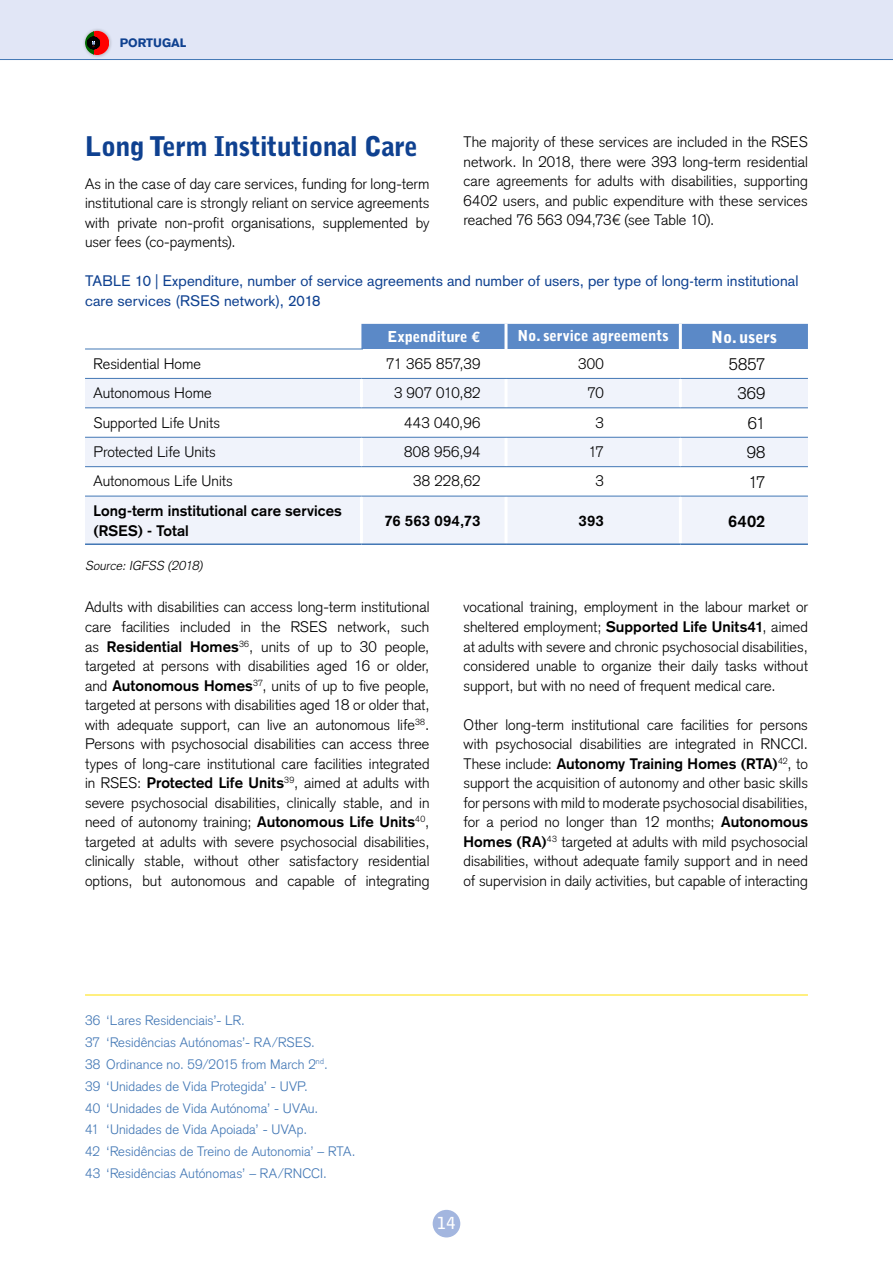
<style>
.page{position:relative;width:893px;height:1263px;background:#fff}
.page>*{position:absolute;margin:0;border:0;box-sizing:border-box;transform-origin:0 0}
.t1{font:900 27px "Bell Gothic";letter-spacing:-.02em;color:#0f4190}
.table_text{font:300 16.5px "Basic Commercial LT";letter-spacing:.01em;color:#000}
.table_title{font:900 16.5px "Bell Gothic";letter-spacing:-.01em;color:#fff}
.table_text-2{font:700 16.5px "Basic Commercial LT";color:#000}
.t2{font:700 16.5px "Bell Gothic";color:#fff}
.body_txt{font:300 15px/19.5px "Basic Commercial LT";letter-spacing:.005em;color:#000;text-align:justify}
.table_text-3{font:300 15px "Basic Commercial LT";letter-spacing:.005em;color:#000}
.t3{font:15px/19.5px "Basic Commercial LT";letter-spacing:.005em;color:#0f4190}
.table_text-4{font:700 15px/19.5px "Basic Commercial LT";letter-spacing:.005em;color:#000}
.table_title-2{font:900 15px "Bell Gothic";letter-spacing:-.01em;color:#fff}
.footnotes{font:300 13.5px "Basic Commercial LT";letter-spacing:.01em;color:#4277b5}
.Figure_source{font:italic 300 12.75px "Basic Commercial LT";color:#000}
.t4{font:900 12px "Basic Commercial LT Com";color:#0f4190}
.s1{font-family:"Basic Commercial LT";font-weight:700}
.s2{font-weight:700}
</style>
<div class="page">
<div style="left:0;top:0;width:893px;height:60px;background:#e1e6f6"></div>
<div style="left:433px;top:1210px;width:27px;height:27px;background:#a3b6df;border-radius:50%"></div>
<div style="left:81px;top:27px;width:32px;height:32px;background:#000;opacity:.25"></div>
<svg style="left:94px;top:31px;width:15px;height:24px"></svg>
<svg style="left:85px;top:31px;width:9px;height:24px"></svg>
<svg style="left:87px;top:37px;width:13px;height:13px"></svg>
<hr style="left:0;top:59px;width:893px;height:1px;background:#4277b5">
<hr style="left:85px;top:994px;width:723px;height:1px;background:#ffe000">
<div style="left:361px;top:324px;width:447px;height:25px;background:#5b89c7"></div>
<svg style="left:85px;top:379px;width:723px;height:164px;fill:#f0f3fb"></svg>
<hr style="left:504px;top:324px;width:3px;height:25px;background:#fff">
<hr style="left:679px;top:324px;width:3px;height:25px;background:#fff">
<hr style="left:360px;top:379px;width:3px;height:29px;background:#fff">
<hr style="left:504px;top:379px;width:3px;height:29px;background:#fff">
<hr style="left:679px;top:379px;width:3px;height:29px;background:#fff">
<hr style="left:360px;top:408px;width:3px;height:29px;background:#fff">
<hr style="left:504px;top:408px;width:3px;height:29px;background:#fff">
<hr style="left:679px;top:408px;width:3px;height:29px;background:#fff">
<hr style="left:360px;top:437px;width:3px;height:29px;background:#fff">
<hr style="left:504px;top:437px;width:3px;height:29px;background:#fff">
<hr style="left:679px;top:437px;width:3px;height:29px;background:#fff">
<hr style="left:360px;top:467px;width:3px;height:29px;background:#fff">
<hr style="left:504px;top:467px;width:3px;height:29px;background:#fff">
<hr style="left:679px;top:467px;width:3px;height:29px;background:#fff">
<hr style="left:360px;top:496px;width:3px;height:47px;background:#fff">
<hr style="left:504px;top:496px;width:3px;height:47px;background:#fff">
<hr style="left:679px;top:496px;width:3px;height:47px;background:#fff">
<hr style="left:85px;top:378px;width:276px;height:1px;background:#4277b5">
<hr style="left:361px;top:378px;width:145px;height:1px;background:#4277b5">
<hr style="left:506px;top:378px;width:174px;height:1px;background:#4277b5">
<hr style="left:680px;top:378px;width:128px;height:1px;background:#4277b5">
<hr style="left:85px;top:408px;width:276px;height:1px;background:#4277b5">
<hr style="left:361px;top:408px;width:145px;height:1px;background:#4277b5">
<hr style="left:506px;top:408px;width:174px;height:1px;background:#4277b5">
<hr style="left:680px;top:408px;width:128px;height:1px;background:#4277b5">
<hr style="left:85px;top:437px;width:276px;height:1px;background:#4277b5">
<hr style="left:361px;top:437px;width:145px;height:1px;background:#4277b5">
<hr style="left:506px;top:437px;width:174px;height:1px;background:#4277b5">
<hr style="left:680px;top:437px;width:128px;height:1px;background:#4277b5">
<hr style="left:85px;top:466px;width:276px;height:1px;background:#4277b5">
<hr style="left:361px;top:466px;width:145px;height:1px;background:#4277b5">
<hr style="left:506px;top:466px;width:174px;height:1px;background:#4277b5">
<hr style="left:680px;top:466px;width:128px;height:1px;background:#4277b5">
<hr style="left:85px;top:496px;width:276px;height:1px;background:#4277b5">
<hr style="left:361px;top:496px;width:145px;height:1px;background:#4277b5">
<hr style="left:506px;top:496px;width:174px;height:1px;background:#4277b5">
<hr style="left:680px;top:496px;width:128px;height:1px;background:#4277b5">
<hr style="left:85px;top:543px;width:276px;height:2px;background:#4277b5">
<hr style="left:361px;top:543px;width:145px;height:2px;background:#4277b5">
<hr style="left:506px;top:543px;width:174px;height:2px;background:#4277b5">
<hr style="left:680px;top:543px;width:128px;height:2px;background:#4277b5">
<hr style="left:85px;top:349px;width:278px;height:1px;background:#4277b5">
<p class="t4" style="left:120px;top:35px;width:68px">PORTUGAL</p>
<h2 class="t1" style="left:85px;top:131px;width:334px">Long Term Institutional Care</h2>
<p class="body_txt" style="left:85px;top:174px;width:346px">As in the case of day care services, funding for long-term institutional care is strongly reliant on service agreements with private non-profit organisations, supplemented by user fees (co-payments).</p>
<p class="body_txt" style="left:463px;top:132px;width:346px">The majority of these services are included in the RSES network. In 2018, there were 393 long-term residential care agreements for adults with disabilities, supporting 6402 users, and public expenditure with these services reached 76 563 094,73€ (see Table 10).</p>
<p class="t3" style="left:85px;top:271px;width:715px">TABLE 10 | Expenditure, number of service agreements and number of users, per type of long-term institutional care services (RSES network), 2018</p>
<p class="table_title-2" style="left:388px;top:328px;width:94px">Expenditure <span class="s1">€</span></p>
<p class="table_title-2" style="left:518px;top:327px;width:153px">No. service agreements</p>
<p class="table_title" style="left:711px;top:327px;width:67px">No. users</p>
<p class="table_text-3" style="left:94px;top:355px;width:109px">Residential Home</p>
<p class="table_text-3" style="left:386px;top:355px;width:96px">71 365 857,39</p>
<p class="table_text-3" style="left:578px;top:355px;width:27px">300</p>
<p class="table_text" style="left:729px;top:355px;width:38px">5857</p>
<p class="table_text-3" style="left:94px;top:384px;width:120px">Autonomous Home</p>
<p class="table_text-3" style="left:394px;top:384px;width:88px">3 907 010,82</p>
<p class="table_text-3" style="left:587px;top:384px;width:18px">70</p>
<p class="table_text" style="left:737px;top:384px;width:30px">369</p>
<p class="table_text-3" style="left:94px;top:414px;width:128px">Supported Life Units</p>
<p class="table_text-3" style="left:404px;top:414px;width:78px">443 040,96</p>
<p class="table_text-3" style="left:595px;top:414px;width:10px">3</p>
<p class="table_text" style="left:748px;top:413px;width:19px">61</p>
<p class="table_text-3" style="left:94px;top:443px;width:124px">Protected Life Units</p>
<p class="table_text-3" style="left:404px;top:443px;width:78px">808 956,94</p>
<p class="table_text-3" style="left:588px;top:443px;width:17px">17</p>
<p class="table_text" style="left:747px;top:443px;width:20px">98</p>
<p class="table_text-3" style="left:94px;top:472px;width:141px">Autonomous Life Units</p>
<p class="table_text-3" style="left:413px;top:472px;width:69px">38 228,62</p>
<p class="table_text-3" style="left:595px;top:472px;width:10px">3</p>
<p class="table_text" style="left:748px;top:472px;width:18px">17</p>
<p class="table_text-4" style="left:94px;top:501px;width:250px">Long-term institutional care services (RSES) - Total</p>
<p class="table_text-4" style="left:384px;top:511px;width:98px">76 563 094,73</p>
<p class="table_text-4" style="left:579px;top:511px;width:27px">393</p>
<p class="table_text-2" style="left:728px;top:511px;width:39px">6402</p>
<p class="Figure_source" style="left:85px;top:558px;width:122px">Source: IGFSS (2018)</p>
<p class="body_txt" style="left:85px;top:598px;width:346px">Adults with disabilities can access long-term institutional care facilities included in the RSES network, such as <span class="s2">Residential Homes</span><sup>36</sup>, units of up to 30 people, targeted at persons with disabilities aged 16 or older, and <span class="s2">Autonomous Homes</span><sup>37</sup>, units of up to five people, targeted at persons with disabilities aged 18 or older that, with adequate support, can live an autonomous life<sup>38</sup>.<br>Persons with psychosocial disabilities can access three types of long-care institutional care facilities integrated in RSES: <span class="s2">Protected Life Units</span><sup>39</sup>, aimed at adults with severe psychosocial disabilities, clinically stable, and in need of autonomy training; <span class="s2">Autonomous Life Units</span><sup>40</sup>, targeted at adults with severe psychosocial disabilities, clinically stable, without other satisfactory residential options, but autonomous and capable of integrating</p>
<p class="body_txt" style="left:463px;top:598px;width:346px">vocational training, employment in the labour market or sheltered employment; <span class="s2">Supported Life Units41</span>, aimed at adults with severe and chronic psychosocial disabilities, considered unable to organize their daily tasks without support, but with no need of frequent medical care.</p>
<p class="body_txt" style="left:463px;top:715px;width:346px">Other long-term institutional care facilities for persons with psychosocial disabilities are integrated in RNCCI.<br>These include: <span class="s2">Autonomy Training Homes (RTA)</span><sup>42</sup>, to support the acquisition of autonomy and other basic skills for persons with mild to moderate psychosocial disabilities, for a period no longer than 12 months; <span class="s2">Autonomous Homes (RA)</span><sup>43</sup> targeted at adults with mild psychosocial disabilities, without adequate family support and in need of supervision in daily activities, but capable of interacting</p>
<p class="footnotes" style="left:85px;top:1013px;width:161px">36 ‘Lares Residenciais’- LR.</p>
<p class="footnotes" style="left:85px;top:1034px;width:231px">37 ‘Residências Autónomas’- RA/RSES.</p>
<p class="footnotes" style="left:85px;top:1056px;width:244px">38 Ordinance no. 59/2015 from March 2<sup>nd</sup>.</p>
<p class="footnotes" style="left:85px;top:1078px;width:224px">39 ‘Unidades de Vida Protegida’ - UVP.</p>
<p class="footnotes" style="left:85px;top:1100px;width:235px">40 ‘Unidades de Vida Autónoma’ - UVAu.</p>
<p class="footnotes" style="left:85px;top:1122px;width:224px">41 ‘Unidades de Vida Apoiada’ - UVAp.</p>
<p class="footnotes" style="left:85px;top:1143px;width:272px">42 ‘Residências de Treino de Autonomia’ – RTA.</p>
<p class="footnotes" style="left:85px;top:1165px;width:243px">43 ‘Residências Autónomas’ – RA/RNCCI.</p>
<p class="t2" style="left:437px;top:1213px;width:20px">14</p>
</div>
